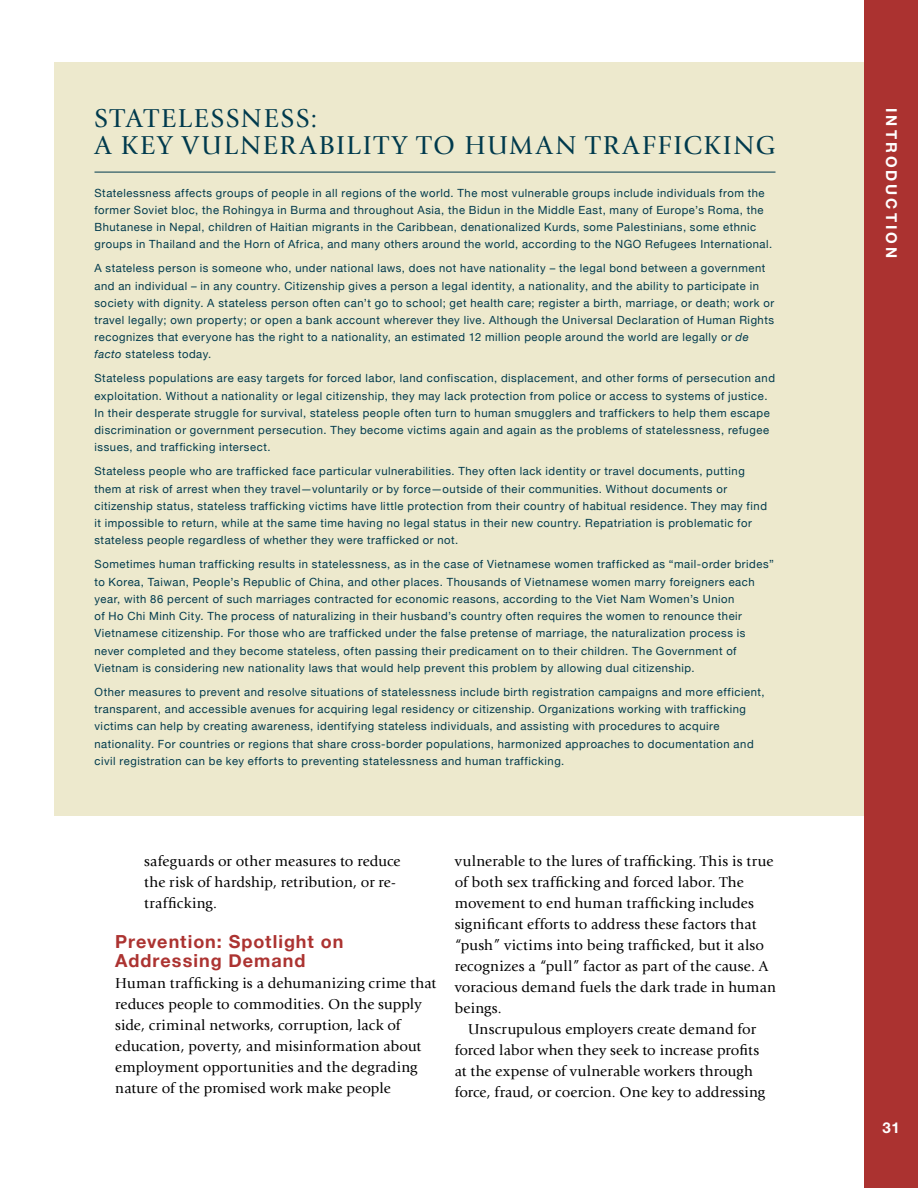
<style>
.page{position:relative;width:918px;height:1188px;background:#fff}
.page>*{position:absolute;margin:0;border:0;box-sizing:border-box;transform-origin:0 0}
.t1{font:27px "Giovanni Std";letter-spacing:.085em;color:#003a4d}
.t2{font:700 18px/19.5px "Helvetica Neue";letter-spacing:.055em;color:#ac3331}
.t3{font:15px/21px "Giovanni Std";letter-spacing:.01em;color:#000}
.t4{font:700 15px "Helvetica Neue LT Std";letter-spacing:.2em;color:#fff}
.t5{font:11.25px/17.2px "Helvetica Neue";letter-spacing:.045em;color:#003a4d}
.s1{font-style:italic}
</style>
<div class="page">
<div style="left:54px;top:62px;width:854px;height:754px;background:#ede9cd"></div>
<div style="left:864px;top:0;width:54px;height:1188px;background:#ab3230"></div>
<hr style="left:94px;top:172px;width:682px;height:1px;background:#003a4d">
<h1 class="t1" style="left:94px;top:103px;width:34px">Statelessness</h1>
<h1 class="t1" style="left:310px;top:103px;width:8px">:</h1>
<h1 class="t1" style="left:94px;top:130px;width:126px">A Key Vulnerability</h1>
<h1 class="t1" style="left:417px;top:130px;width:94px">to Human</h1>
<h1 class="t1" style="left:586px;top:130px;width:35px">Trafficking</h1>
<p class="t5" style="left:94px;top:184px;width:679px">Statelessness affects groups of people in all regions of the world. The most vulnerable groups include individuals from the former Soviet bloc, the Rohingya in Burma and throughout Asia, the Bidun in the Middle East, many of Europe’s Roma, the Bhutanese in Nepal, children of Haitian migrants in the Caribbean, denationalized Kurds, some Palestinians, some ethnic groups in Thailand and the Horn of Africa, and many others around the world, according to the NGO Refugees International.</p>
<p class="t5" style="left:94px;top:259px;width:681px">A stateless person is someone who, under national laws, does not have nationality – the legal bond between a government and an individual – in any country. Citizenship gives a person a legal identity, a nationality, and the ability to participate in society with dignity. A stateless person often can’t go to school; get health care; register a birth, marriage, or death; work or travel legally; own property; or open a bank account wherever they live. Although the Universal Declaration of Human Rights recognizes that everyone has the right to a nationality, an estimated 12 million people around the world are legally or <span class="s1">de facto</span> stateless today.</p>
<p class="t5" style="left:94px;top:370px;width:682px">Stateless populations are easy targets for forced labor, land confiscation, displacement, and other forms of persecution and exploitation. Without a nationality or legal citizenship, they may lack protection from police or access to systems of justice.<br>In their desperate struggle for survival, stateless people often turn to human smugglers and traffickers to help them escape discrimination or government persecution. They become victims again and again as the problems of statelessness, refugee issues, and trafficking intersect.</p>
<p class="t5" style="left:94px;top:463px;width:674px">Stateless people who are trafficked face particular vulnerabilities. They often lack identity or travel documents, putting them at risk of arrest when they travel—voluntarily or by force—outside of their communities. Without documents or citizenship status, stateless trafficking victims have little protection from their country of habitual residence. They may find it impossible to return, while at the same time having no legal status in their new country. Repatriation is problematic for stateless people regardless of whether they were trafficked or not.</p>
<p class="t5" style="left:94px;top:556px;width:681px">Sometimes human trafficking results in statelessness, as in the case of Vietnamese women trafficked as “mail-order brides” to Korea, Taiwan, People’s Republic of China, and other places. Thousands of Vietnamese women marry foreigners each year, with 86 percent of such marriages contracted for economic reasons, according to the Viet Nam Women’s Union<br>of Ho Chi Minh City. The process of naturalizing in their husband’s country often requires the women to renounce their Vietnamese citizenship. For those who are trafficked under the false pretense of marriage, the naturalization process is never completed and they become stateless, often passing their predicament on to their children. The Government of Vietnam is considering new nationality laws that would help prevent this problem by allowing dual citizenship.</p>
<p class="t5" style="left:94px;top:683px;width:672px">Other measures to prevent and resolve situations of statelessness include birth registration campaigns and more efficient, transparent, and accessible avenues for acquiring legal residency or citizenship. Organizations working with trafficking victims can help by creating awareness, identifying stateless individuals, and assisting with procedures to acquire nationality. For countries or regions that share cross-border populations, harmonized approaches to documentation and civil registration can be key efforts to preventing statelessness and human trafficking.</p>
<h3 class="t3" style="left:144px;top:851px;width:258px">safeguards or other measures to reduce the risk of hardship, retribution, or re&shy;trafficking.</h3>
<h2 class="t2" style="left:115px;top:931px;width:230px">Prevention: Spotlight on<br>Addressing Demand</h2>
<p class="t3" style="left:115px;top:973px;width:323px">Human trafficking is a dehumanizing crime that reduces people to commodities. On the supply side, criminal networks, corruption, lack of education, poverty, and misinformation about employment opportunities and the degrading nature of the promised work make people</p>
<p class="t3" style="left:455px;top:851px;width:323px">vulnerable to the lures of trafficking. This is true of both sex trafficking and forced labor. The movement to end human trafficking includes significant efforts to address these factors that “push” victims into being trafficked, but it also recognizes a “pull” factor as part of the cause. A voracious demand fuels the dark trade in human beings.</p>
<h3 class="t3" style="left:455px;top:1019px;width:312px;text-indent:14px">Unscrupulous employers create demand for forced labor when they seek to increase profits at the expense of vulnerable workers through force, fraud, or coercion. One key to addressing</h3>
<h3 class="t4" style="left:901px;top:108px;width:151px;rotate:90deg">INTRODUCTION</h3>
<h3 class="t4" style="left:883px;top:1118px;width:19px">31</h3>
</div>
